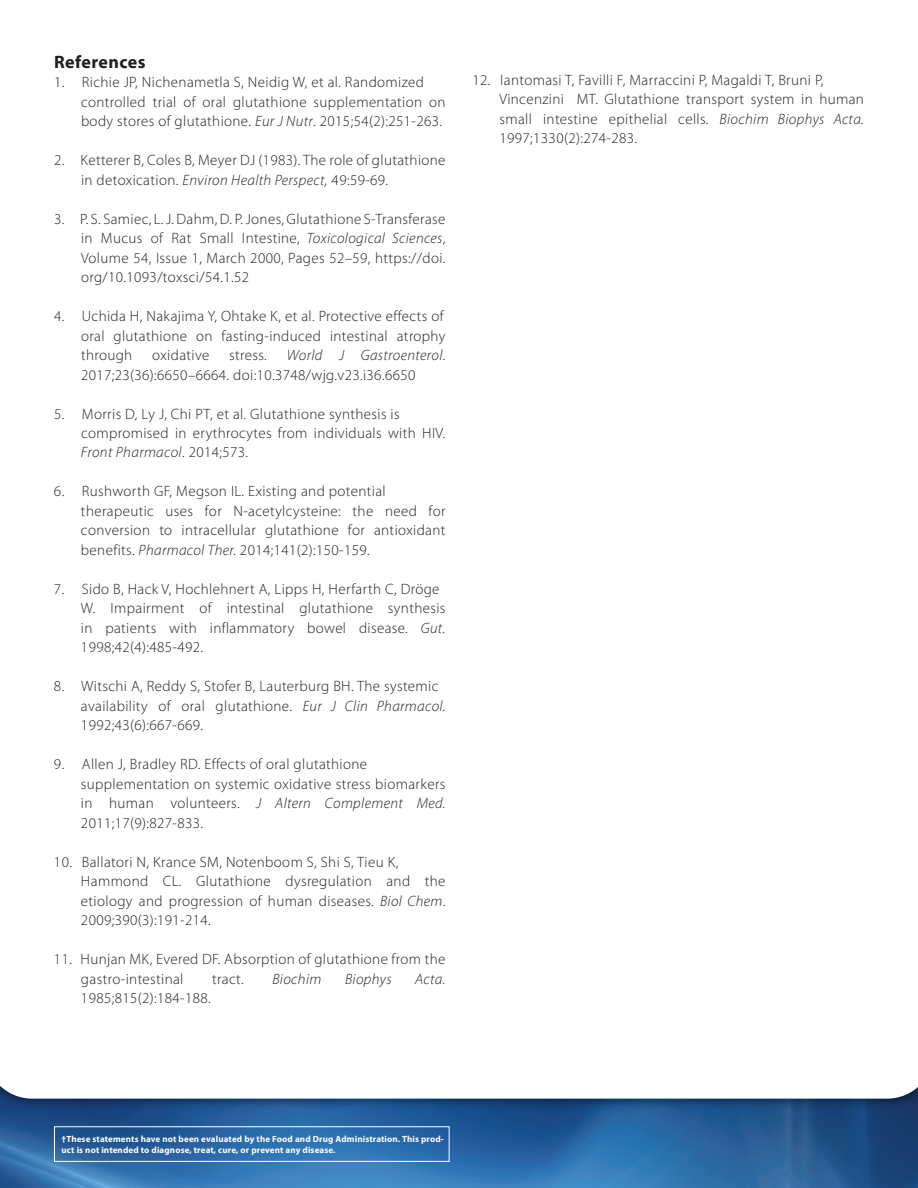
<style>
.page{position:relative;width:918px;height:1188px;background:#fff}
.page>*{position:absolute;margin:0;border:0;box-sizing:border-box;transform-origin:0 0}
.t1{font:700 18px "Myriad Pro";letter-spacing:.025em;color:#231f20}
.t2{font:300 15px/19.5px "Myriad Pro";letter-spacing:.025em;color:#231f20}
.t3{font:italic 300 15px "Myriad Pro";letter-spacing:.025em;color:#231f20}
.t4{font:700 9px/10.8px "Myriad Pro";letter-spacing:.015em;color:#fff}
.s1{font-style:italic}
</style>
<div class="page">
<img style="left:0;top:1113px;width:918px;height:75px">
<img style="left:0;top:1099px;width:918px;height:14px">
<svg style="left:0;top:1086px;width:918px;height:13px"></svg>
<div style="left:54px;top:1126px;width:396px;height:36px;border:1px solid #fff"></div>
<p class="t1" style="left:54px;top:50px;width:93px">References</p>
<p class="t2" style="left:81px;top:72px;width:366px;text-indent:-27px">1. Richie JP, Nichenametla S, Neidig W, et al. Randomized controlled trial of oral glutathione supplementation on body stores of glutathione. <span class="s1">Eur J Nutr</span>. 2015;54(2):251-263.</p>
<p class="t2" style="left:81px;top:150px;width:366px;text-indent:-27px">2. Ketterer B, Coles B, Meyer DJ (1983). The role of glutathione in detoxication. <span class="s1">Environ Health Perspect,</span> 49:59-69.</p>
<p class="t2" style="left:81px;top:209px;width:366px;text-align:justify;text-indent:-27px">3. P. S. Samiec, L. J. Dahm, D. P. Jones, Glutathione S-Transferase in Mucus of Rat Small Intestine, <span class="s1">Toxicological Sciences</span>, Volume 54, Issue 1, March 2000, Pages 52–59, https://doi. org/10.1093/toxsci/54.1.52</p>
<p class="t2" style="left:81px;top:306px;width:366px;text-align:justify;text-indent:-27px">4. Uchida H, Nakajima Y, Ohtake K, et al. Protective effects of oral glutathione on fasting-induced intestinal atrophy through</p>
<p class="t2" style="left:81px;top:345px;width:366px;text-indent:206px"><span class="s1">World J Gastroenterol</span>.<br>2017;23(36):6650–6664. doi:10.3748/wjg.v23.i36.6650</p>
<p class="t2" style="left:81px;top:404px;width:366px;text-indent:-27px">5. Morris D, Ly J, Chi PT, et al. Glutathione synthesis is compromised in erythrocytes from individuals with HIV.<br><span class="s1">Front Pharmacol</span>. 2014;573.</p>
<p class="t2" style="left:81px;top:482px;width:366px;text-indent:-27px">6. Rushworth GF, Megson IL. Existing and potential therapeutic uses for N-acetylcysteine: the need for conversion to intracellular glutathione for antioxidant benefits. <span class="s1">Pharmacol Ther.</span> 2014;141(2):150-159.</p>
<p class="t2" style="left:81px;top:579px;width:366px;text-indent:-27px">7. Sido B, Hack V, Hochlehnert A, Lipps H, Herfarth C, Dröge W. Impairment of intestinal glutathione synthesis in patients with inflammatory bowel disease. <span class="s1">Gut.<br></span>1998;42(4):485-492.</p>
<p class="t2" style="left:81px;top:677px;width:366px;text-indent:-27px">8. Witschi A, Reddy S, Stofer B, Lauterburg BH. The systemic availability of oral glutathione. <span class="s1">Eur J Clin Pharmacol.<br></span>1992;43(6):667-669.</p>
<p class="t2" style="left:81px;top:755px;width:366px;text-indent:-27px">9. Allen J, Bradley RD. Effects of oral glutathione supplementation on systemic oxidative stress biomarkers in human volunteers. <span class="s1">J Altern Complement Med.<br></span>2011;17(9):827-833.</p>
<p class="t2" style="left:81px;top:852px;width:366px;text-indent:-27px">10. Ballatori N, Krance SM, Notenboom S, Shi S, Tieu K, Hammond CL. Glutathione dysregulation and the etiology and progression of human diseases. <span class="s1">Biol Chem</span>.<br>2009;390(3):191-214.</p>
<p class="t2" style="left:81px;top:950px;width:366px;text-indent:-27px">11. Hunjan MK, Evered DF. Absorption of glutathione from the gastro-intestinal</p>
<p class="t2" style="left:152px;top:345px;width:59px">oxidative</p>
<p class="t2" style="left:229px;top:345px;width:39px">stress.</p>
<p class="t2" style="left:212px;top:969px;width:33px">tract.</p>
<p class="t3" style="left:272px;top:970px;width:51px">Biochim</p>
<p class="t3" style="left:345px;top:970px;width:48px">Biophys</p>
<p class="t3" style="left:415px;top:970px;width:32px">Acta.</p>
<p class="t2" style="left:81px;top:989px;width:131px">1985;815(2):184-188.</p>
<p class="t2" style="left:500px;top:70px;width:366px;text-indent:-27px">12. Iantomasi T, Favilli F, Marraccini P, Magaldi T, Bruni P, Vincenzini MT. Glutathione transport system in human small intestine epithelial cells. <span class="s1">Biochim Biophys Acta.<br></span>1997;1330(2):274-283.</p>
<p class="t4" style="left:62px;top:1133px;width:384px">†These statements have not been evaluated by the Food and Drug Administration. This prod&shy;uct is not intended to diagnose, treat, cure, or prevent any disease.</p>
</div>
